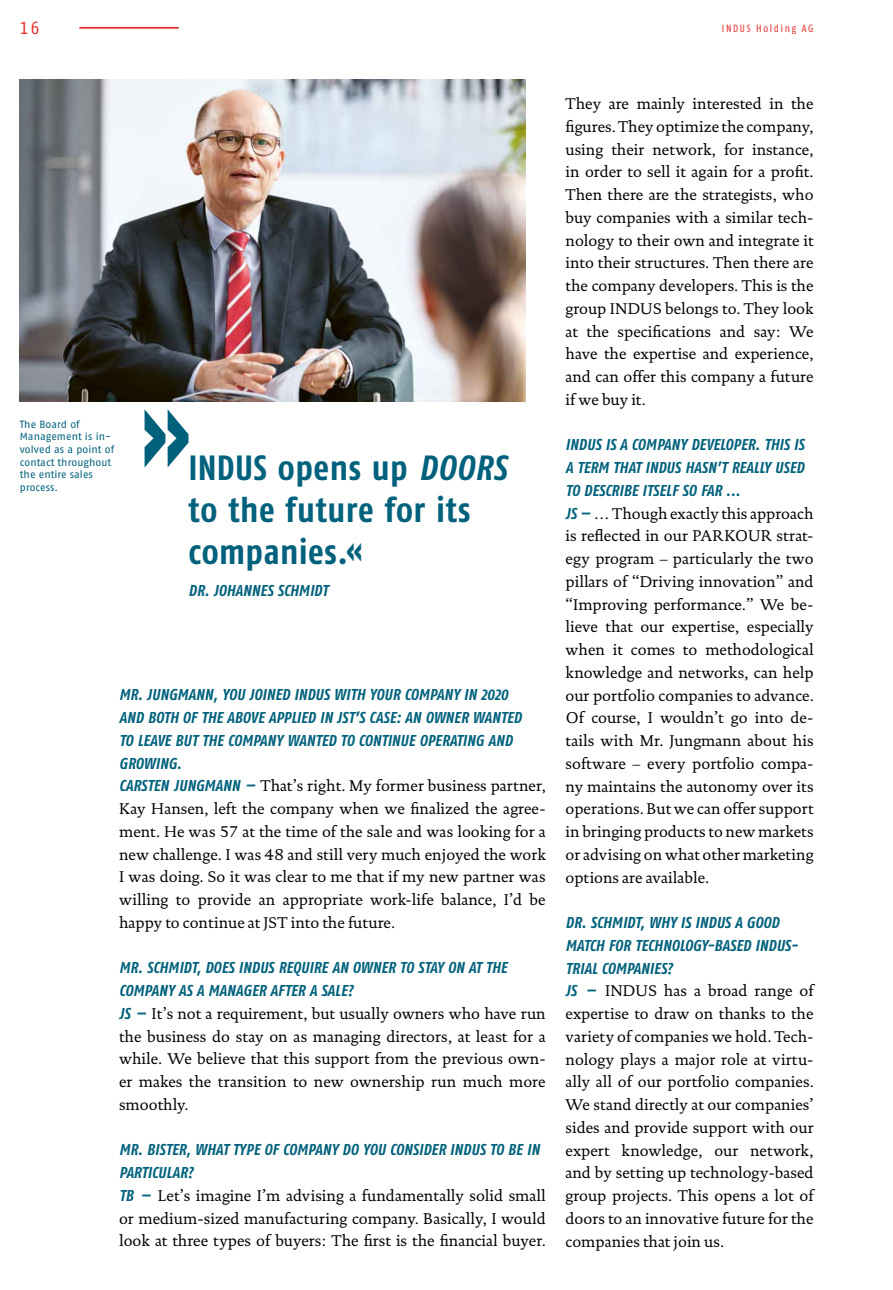
<style>
.page{position:relative;width:893px;height:1290px;background:#fff}
.page>*{position:absolute;margin:0;border:0;box-sizing:border-box;transform-origin:0 0}
.t1{font:700 condensed 35px/42px "Fago Pro";letter-spacing:.015em;color:#00617c}
.t2{font:condensed 17.5px "Fago Pro";color:#e42b2b}
.t3{font:15.75px/22.8px "DTL Documenta TOT";color:#000;text-align:justify}
.t4{font:italic 700 condensed 15.75px/22.8px "Fago Pro";letter-spacing:.01em;color:#00617c}
.t5{font:10.5px/12.6px "Fago Pro";letter-spacing:.005em;color:#00617c}
.t6{font:condensed 10.5px "Fago Pro";letter-spacing:.16em;color:#e42b2b}
.s1{font-style:italic}
.s2{font-family:"Fago Pro";font-weight:700;font-style:italic;font-stretch:condensed;color:#00617c}
</style>
<div class="page">
<hr style="left:79px;top:27px;width:100px;height:2px;background:#e42b2b">
<img style="left:20px;top:79px;width:506px;height:323px">
<svg style="left:145px;top:409px;width:44px;height:58px"></svg>
<p class="t2" style="left:20px;top:17px;width:21px">16</p>
<p class="t6" style="left:722px;top:22px;width:93px">INDUS Holding AG</p>
<p class="t5" style="left:20px;top:418px;width:96px">The Board of<br>Management is in&shy;volved as a point of contact throughout the entire sales process.</p>
<h1 class="t1" style="left:189px;top:447px;width:319px">INDUS opens up <span class="s1">DOORS </span>to the future for its companies.«</h1>
<p class="t4" style="left:189px;top:579px;width:141px">DR. JOHANNES SCHMIDT</p>
<p class="t4" style="left:119px;top:683px;width:404px">MR. JUNGMANN, YOU JOINED INDUS WITH YOUR COMPANY IN 2020<br>AND BOTH OF THE ABOVE APPLIED IN JST’S CASE: AN OWNER WANTED TO LEAVE BUT THE COMPANY WANTED TO CONTINUE OPERATING AND GROWING.</p>
<p class="t3" style="left:119px;top:774px;width:428px"><span class="s2">CARSTEN JUNGMANN —</span> That’s right. My former business partner, Kay Hansen, left the company when we finalized the agree&shy;ment. He was 57 at the time of the sale and was looking for a new challenge. I was 48 and still very much enjoyed the work I was doing. So it was clear to me that if my new partner was willing to provide an appropriate work-life balance, I’d be happy to continue at JST into the future.</p>
<p class="t4" style="left:119px;top:956px;width:389px">MR. SCHMIDT, DOES INDUS REQUIRE AN OWNER TO STAY ON AT THE<br>COMPANY AS A MANAGER AFTER A SALE?</p>
<p class="t3" style="left:119px;top:1002px;width:428px"><span class="s2">JS —</span> It’s not a requirement, but usually owners who have run the business do stay on as managing directors, at least for a while. We believe that this support from the previous own&shy;er makes the transition to new ownership run much more smoothly.</p>
<p class="t4" style="left:119px;top:1138px;width:422px">MR. BISTER, WHAT TYPE OF COMPANY DO YOU CONSIDER INDUS TO BE IN<br>PARTICULAR?</p>
<p class="t3" style="left:119px;top:1184px;width:428px"><span class="s2">TB —</span> Let’s imagine I’m advising a fundamentally solid small or medium-sized manufacturing company. Basically, I would look at three types of buyers: The first is the financial buyer.</p>
<p class="t3" style="left:566px;top:92px;width:250px">They are mainly interested in the figures. They optimize the company, using their network, for instance, in order to sell it again for a profit.<br>Then there are the strategists, who buy companies with a similar tech&shy;nology to their own and integrate it into their structures. Then there are the company developers. This is the group INDUS belongs to. They look at the specifications and say: We have the expertise and experience, and can offer this company a future if we buy it.</p>
<p class="t4" style="left:566px;top:433px;width:240px;text-align:justify">INDUS IS A COMPANY DEVELOPER. THIS IS A TERM THAT INDUS HASN’T REALLY USED TO DESCRIBE ITSELF SO FAR ...</p>
<p class="t3" style="left:566px;top:502px;width:250px"><span class="s2">JS —</span> … Though exactly this approach is reflected in our PARKOUR strat&shy;egy program – particularly the two pillars of “Driving innovation” and “Improving performance.” We be&shy;lieve that our expertise, especially when it comes to methodological knowledge and networks, can help our portfolio companies to advance.<br>Of course, I wouldn’t go into de&shy;tails with Mr. Jungmann about his software – every portfolio compa&shy;ny maintains the autonomy over its operations. But we can offer support in bringing products to new markets or advising on what other marketing options are available.</p>
<p class="t4" style="left:566px;top:911px;width:234px">DR. SCHMIDT, WHY IS INDUS A GOOD<br>MATCH FOR TECHNOLOGY-BASED INDUS-<br>TRIAL COMPANIES?</p>
<p class="t3" style="left:566px;top:979px;width:250px"><span class="s2">JS —</span> INDUS has a broad range of expertise to draw on thanks to the variety of companies we hold. Tech&shy;nology plays a major role at virtu&shy;ally all of our portfolio companies.<br>We stand directly at our companies’ sides and provide support with our expert knowledge, our network, and by setting up technology-based group projects. This opens a lot of doors to an innovative future for the companies that join us.</p>
</div>
